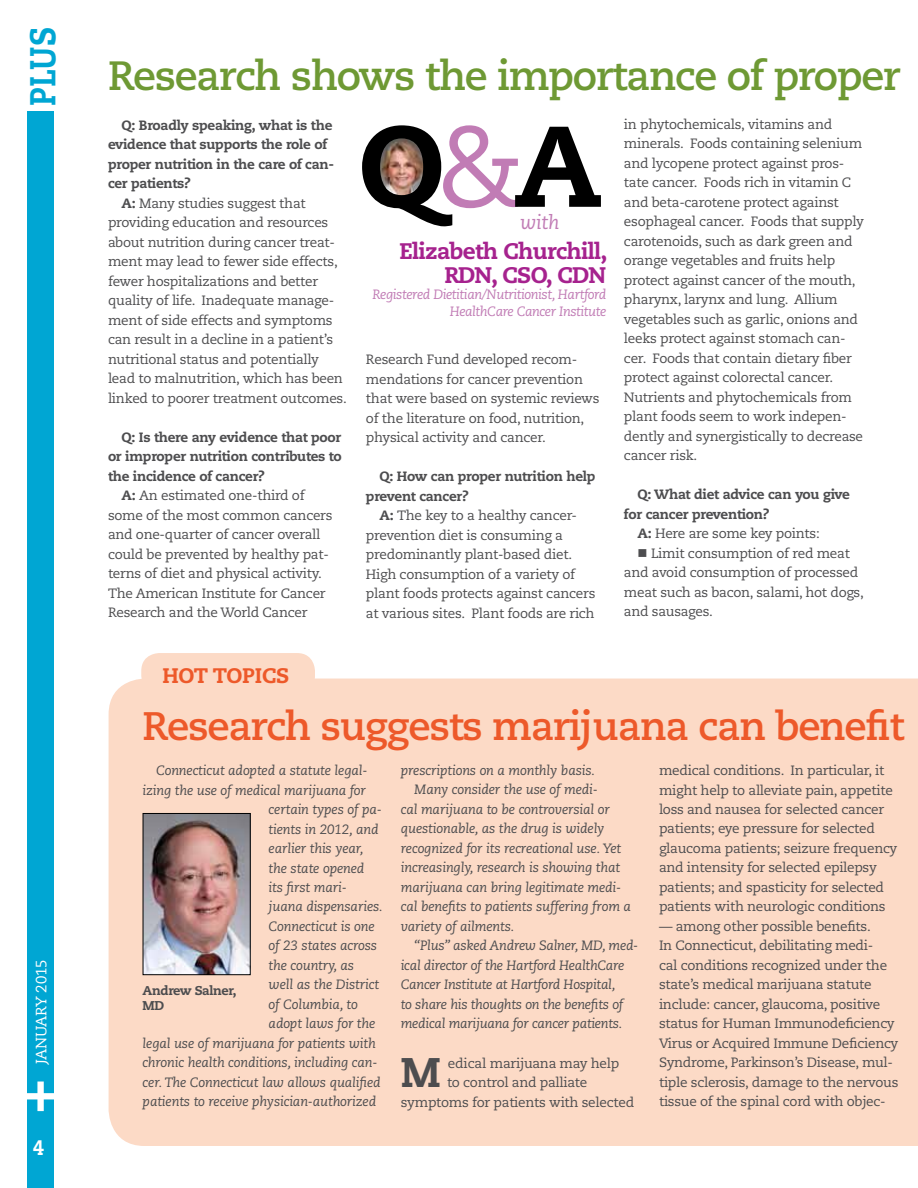
<style>
.page{position:relative;width:918px;height:1188px;background:#fff}
.page>*{position:absolute;margin:0;border:0;box-sizing:border-box;transform-origin:0 0}
.t1{font:800 114.45px "Caecilia";color:#000}
.t2{font:800 58.5px "Caecilia";color:#fff}
.t3{font:800 41.4px "Caecilia";color:#4d4d4f}
.t4{font:700 40.8px "Caecilia";letter-spacing:-.03em;color:#6e9934}
.t5{font:700 39.75px "Caecilia";letter-spacing:-.03em;color:#ed592a}
.t6{font:800 36px "Caecilia";color:#00a6d3;scale:.85 1}
.t7{font:800 22.5px/24px "Caecilia";letter-spacing:-.03em;color:#a6228e;text-align:right}
.t8{font:21px "Caecilia Heavy Os F";letter-spacing:-.01em;color:#ed592a}
.t9{font:800 21px "Caecilia";color:#fff;scale:.85 1}
.t10{font:italic 19.5px "Caecilia";color:#c17cb5}
.t11{font:15px "Caecilia";letter-spacing:-.01em;color:#fff}
.t12{font:13.5px/19.5px "Caecilia";letter-spacing:-.02em;color:#4d4d4f}
.t13{font:italic 13.5px "Caecilia";letter-spacing:-.01em;color:#4d4d4f}
.t14{font:800 13.5px/19.5px "Caecilia";letter-spacing:-.02em;color:#4d4d4f}
.t15{font:italic 13.5px/16.5px "Caecilia";letter-spacing:-.03em;color:#c17cb5;text-align:right}
.t16{font:800 12.75px/15px "Caecilia";letter-spacing:-.03em;color:#4d4d4f}
.s1{font-weight:400;color:#c17cb5}
.s2{font-weight:800}
</style>
<div class="page">
<div style="left:27px;top:112px;width:27px;height:1076px;background:#00a6d3"></div>
<div style="left:109px;top:679px;width:809px;height:467px;background:#fcdac6"></div>
<img style="left:145px;top:815px;width:104px;height:158px">
<div style="left:143px;top:813px;width:108px;height:162px;border:1px solid #000"></div>
<div style="left:141px;top:653px;width:174px;height:41px;background:#fcdac6;border-radius:18px"></div>
<img style="left:375px;top:134px;width:53px;height:64px">
<h3 class="t6" style="left:20px;top:106px;width:94px;rotate:-90deg">PLUS</h3>
<p class="t11" style="left:33px;top:1064px;width:106px;rotate:-90deg">JANUARY 2015</p>
<h2 class="t2" style="left:-1px;top:1114px;width:37px;rotate:-90deg">+</h2>
<h3 class="t9" style="left:33px;top:1134px;width:14px">4</h3>
<h3 class="t4" style="left:108px;top:51px;width:794px">Research shows the importance of proper</h3>
<h1 class="t1" style="left:358px;top:96px;width:246px">Q<span class="s1">&amp;</span>A</h1>
<p class="t12" style="left:624px;top:115px;width:241px">in phytochemicals, vitamins and minerals. Foods containing selenium and lycopene protect against pros&shy;tate cancer. Foods rich in vitamin C and beta-carotene protect against esophageal cancer. Foods that supply carotenoids, such as dark green and orange vegetables and fruits help protect against cancer of the mouth, pharynx, larynx and lung. Allium vegetables such as garlic, onions and leeks protect against stomach can&shy;cer. Foods that contain dietary fiber protect against colorectal cancer.<br>Nutrients and phytochemicals from plant foods seem to work indepen&shy;dently and synergistically to decrease cancer risk.</p>
<p class="t14" style="left:637px;top:485px;width:214px">Q: What diet advice can you give</p>
<p class="t14" style="left:624px;top:504px;width:147px">for cancer prevention?</p>
<p class="t12" style="left:637px;top:524px;width:184px"><span class="s2">A:</span> Here are some key points:</p>
<p class="t12" style="left:624px;top:544px;width:241px;text-indent:14px">■ Limit consumption of red meat and avoid consumption of processed meat such as bacon, salami, hot dogs, and sausages.</p>
<p class="t14" style="left:122px;top:115px;width:212px">Q: Broadly speaking, what is the</p>
<p class="t14" style="left:108px;top:135px;width:221px">evidence that supports the role of</p>
<p class="t14" style="left:108px;top:154px;width:228px">proper nutrition in the care of can-</p>
<p class="t14" style="left:108px;top:174px;width:84px">cer patients?</p>
<p class="t12" style="left:122px;top:194px;width:186px"><span class="s2">A:</span> Many studies suggest that</p>
<p class="t12" style="left:108px;top:213px;width:222px">providing education and resources</p>
<p class="t12" style="left:108px;top:233px;width:229px">about nutrition during cancer treat-</p>
<p class="t12" style="left:108px;top:252px;width:231px">ment may lead to fewer side effects,</p>
<p class="t12" style="left:108px;top:272px;width:212px">fewer hospitalizations and better</p>
<p class="t12" style="left:108px;top:291px;width:228px">quality of life. Inadequate manage-</p>
<p class="t12" style="left:108px;top:311px;width:226px">ment of side effects and symptoms</p>
<p class="t12" style="left:108px;top:330px;width:227px">can result in a decline in a patient’s</p>
<p class="t12" style="left:108px;top:350px;width:213px">nutritional status and potentially</p>
<p class="t12" style="left:108px;top:369px;width:236px">lead to malnutrition, which has been</p>
<p class="t12" style="left:108px;top:389px;width:240px">linked to poorer treatment outcomes.</p>
<p class="t14" style="left:122px;top:427px;width:221px">Q: Is there any evidence that poor</p>
<p class="t14" style="left:108px;top:447px;width:235px">or improper nutrition contributes to</p>
<p class="t14" style="left:108px;top:466px;width:158px">the incidence of cancer?</p>
<p class="t12" style="left:122px;top:486px;width:185px"><span class="s2">A:</span> An estimated one-third of</p>
<p class="t12" style="left:108px;top:506px;width:226px">some of the most common cancers</p>
<p class="t12" style="left:108px;top:525px;width:214px">and one-quarter of cancer overall</p>
<p class="t12" style="left:108px;top:545px;width:222px">could be prevented by healthy pat-</p>
<p class="t12" style="left:108px;top:564px;width:215px">terns of diet and physical activity.</p>
<p class="t12" style="left:108px;top:584px;width:219px">The American Institute for Cancer</p>
<p class="t12" style="left:108px;top:603px;width:201px">Research and the World Cancer</p>
<h3 class="t10" style="left:520px;top:211px;width:41px">with</h3>
<h3 class="t7" style="left:399px;top:239px;width:209px">Elizabeth Churchill,<br>RDN, CSO, CDN</h3>
<p class="t15" style="left:372px;top:287px;width:236px">Registered Dietitian/Nutritionist, Hartford<br>HealthCare Cancer Institute</p>
<p class="t12" style="left:366px;top:350px;width:235px">Research Fund developed recom&shy;mendations for cancer prevention that were based on systemic reviews of the literature on food, nutrition, physical activity and cancer.</p>
<p class="t14" style="left:366px;top:467px;width:231px;text-indent:14px">Q: How can proper nutrition help prevent cancer?</p>
<p class="t12" style="left:366px;top:506px;width:231px;text-indent:14px"><span class="s2">A:</span> The key to a healthy cancer&shy;prevention diet is consuming a predominantly plant-based diet.<br>High consumption of a variety of plant foods protects against cancers at various sites. Plant foods are rich</p>
<h3 class="t8" style="left:162px;top:662px;width:128px">HOT TOPICS</h3>
<h3 class="t5" style="left:143px;top:703px;width:763px">Research suggests marijuana can benefit</h3>
<p class="t13" style="left:156px;top:763px;width:213px">Connecticut adopted a statute legal-</p>
<p class="t13" style="left:143px;top:782px;width:225px">izing the use of medical marijuana for</p>
<p class="t13" style="left:269px;top:802px;width:115px">certain types of pa-</p>
<p class="t13" style="left:269px;top:821px;width:111px">tients in 2012, and</p>
<p class="t13" style="left:269px;top:841px;width:97px">earlier this year,</p>
<p class="t13" style="left:269px;top:860px;width:97px">the state opened</p>
<p class="t13" style="left:269px;top:880px;width:80px">its first mari-</p>
<p class="t13" style="left:269px;top:899px;width:116px">juana dispensaries.</p>
<p class="t13" style="left:269px;top:919px;width:107px">Connecticut is one</p>
<p class="t13" style="left:269px;top:938px;width:110px">of 23 states across</p>
<p class="t13" style="left:269px;top:958px;width:87px">the country, as</p>
<p class="t13" style="left:269px;top:977px;width:112px">well as the District</p>
<p class="t13" style="left:269px;top:997px;width:91px">of Columbia, to</p>
<p class="t13" style="left:269px;top:1016px;width:108px">adopt laws for the</p>
<p class="t13" style="left:143px;top:1036px;width:235px">legal use of marijuana for patients with</p>
<p class="t13" style="left:143px;top:1055px;width:236px">chronic health conditions, including can-</p>
<p class="t13" style="left:143px;top:1075px;width:240px">cer. The Connecticut law allows qualified</p>
<p class="t13" style="left:143px;top:1094px;width:235px">patients to receive physician-authorized</p>
<p class="t16" style="left:143px;top:983px;width:95px">Andrew Salner,<br>MD</p>
<p class="t13" style="left:401px;top:763px;width:196px">prescriptions on a monthly basis.</p>
<p class="t13" style="left:414px;top:782px;width:185px">Many consider the use of medi-</p>
<p class="t13" style="left:401px;top:802px;width:211px">cal marijuana to be controversial or</p>
<p class="t13" style="left:401px;top:821px;width:205px">questionable, as the drug is widely</p>
<p class="t13" style="left:401px;top:841px;width:222px">recognized for its recreational use. Yet</p>
<p class="t13" style="left:401px;top:860px;width:221px">increasingly, research is showing that</p>
<p class="t13" style="left:401px;top:880px;width:222px">marijuana can bring legitimate medi-</p>
<p class="t13" style="left:401px;top:899px;width:232px">cal benefits to patients suffering from a</p>
<p class="t13" style="left:401px;top:919px;width:115px">variety of ailments.</p>
<p class="t13" style="left:414px;top:938px;width:225px">“Plus” asked Andrew Salner, MD, med-</p>
<p class="t13" style="left:401px;top:958px;width:225px">ical director of the Hartford HealthCare</p>
<p class="t13" style="left:401px;top:977px;width:216px">Cancer Institute at Hartford Hospital,</p>
<p class="t13" style="left:401px;top:997px;width:224px">to share his thoughts on the benefits of</p>
<p class="t13" style="left:401px;top:1016px;width:223px">medical marijuana for cancer patients.</p>
<h3 class="t3" style="left:401px;top:1047px;width:41px">M</h3>
<p class="t12" style="left:448px;top:1053px;width:173px">edical marijuana may help</p>
<p class="t12" style="left:447px;top:1073px;width:142px">to control and palliate</p>
<p class="t12" style="left:401px;top:1092px;width:235px">symptoms for patients with selected</p>
<p class="t12" style="left:659px;top:761px;width:240px">medical conditions. In particular, it might help to alleviate pain, appetite loss and nausea for selected cancer patients; eye pressure for selected glaucoma patients; seizure frequency and intensity for selected epilepsy patients; and spasticity for selected patients with neurologic conditions</p>
<p class="t12" style="left:659px;top:917px;width:241px">— among other possible benefits.<br>In Connecticut, debilitating medi-<br>cal conditions recognized under the state’s medical marijuana statute include: cancer, glaucoma, positive status for Human Immunodeficiency Virus or Acquired Immune Deficiency Syndrome, Parkinson’s Disease, mul&shy;tiple sclerosis, damage to the nervous tissue of the spinal cord with objec-</p>
</div>
